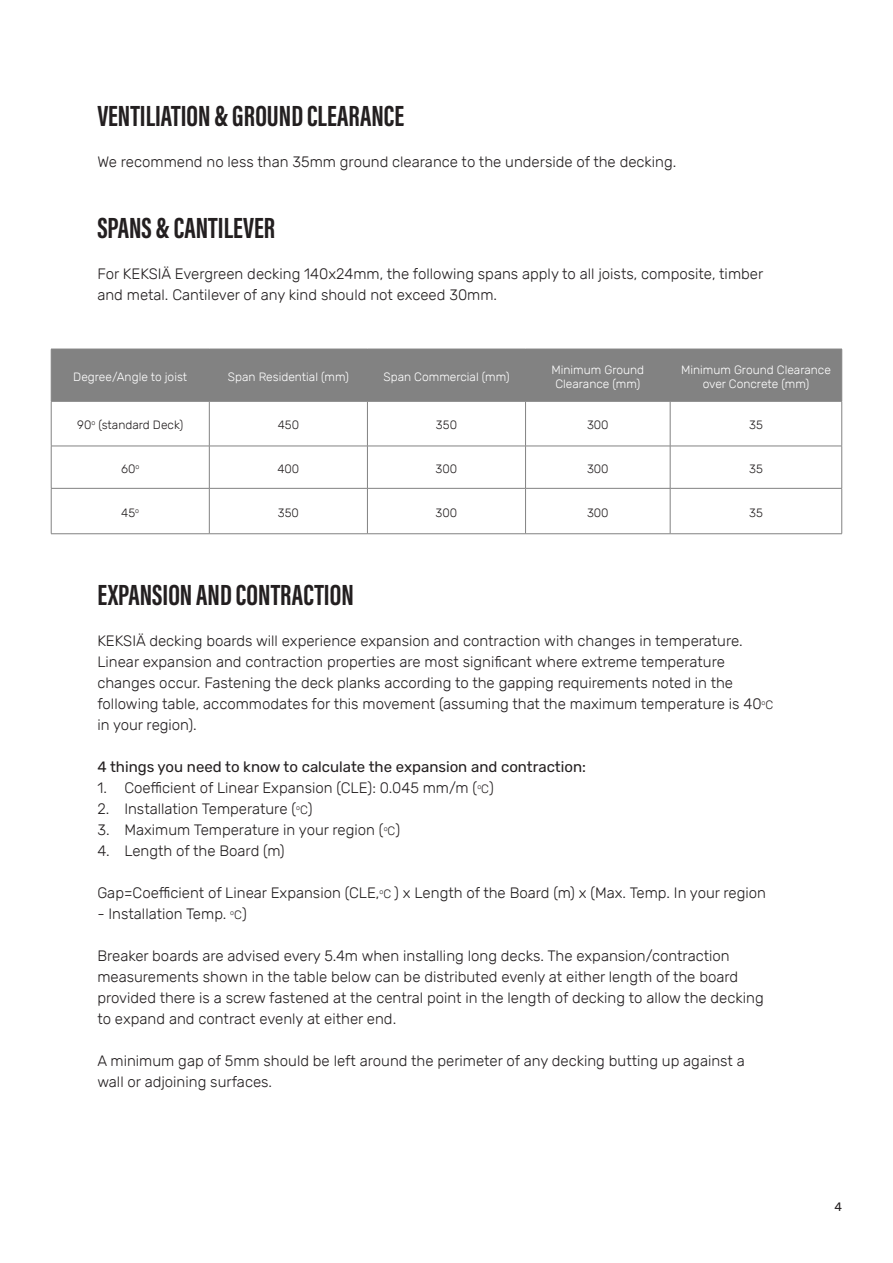
<style>
.page{position:relative;width:893px;height:1263px;background:#fff}
.page>*{position:absolute;margin:0;border:0;box-sizing:border-box;transform-origin:0 0}
.t1{font:30px "Acumin Variable Concept";color:#231f20}
.t2{font:300 15px/21px "Rubik";color:#231f20}
.t3{font:15px "Rubik";color:#231f20}
.t4{font:12.3px "Rubik";color:#231f20}
.t5{font:300 12px "Rubik";color:#fff}
.t6{font:300 12px "Rubik";color:#231f20}
.s1{font-size:12px}
</style>
<div class="page">
<div style="left:52px;top:350px;width:789px;height:51px;background:#828282"></div>
<hr style="left:51px;top:349px;width:158px;height:1px;background:#828282">
<hr style="left:51px;top:349px;width:1px;height:52px;background:#828282">
<hr style="left:209px;top:349px;width:158px;height:1px;background:#828282">
<hr style="left:209px;top:349px;width:1px;height:52px;background:#828282">
<hr style="left:367px;top:349px;width:159px;height:1px;background:#828282">
<hr style="left:367px;top:349px;width:1px;height:52px;background:#828282">
<hr style="left:526px;top:349px;width:144px;height:1px;background:#828282">
<hr style="left:525px;top:349px;width:1px;height:52px;background:#828282">
<hr style="left:670px;top:349px;width:172px;height:1px;background:#828282">
<hr style="left:670px;top:349px;width:1px;height:52px;background:#828282">
<hr style="left:841px;top:349px;width:1px;height:52px;background:#828282">
<hr style="left:51px;top:401px;width:158px;height:1px;background:#828282">
<hr style="left:51px;top:401px;width:1px;height:45px;background:#828282">
<hr style="left:209px;top:401px;width:158px;height:1px;background:#828282">
<hr style="left:209px;top:401px;width:1px;height:45px;background:#828282">
<hr style="left:367px;top:401px;width:159px;height:1px;background:#828282">
<hr style="left:367px;top:401px;width:1px;height:45px;background:#828282">
<hr style="left:526px;top:401px;width:144px;height:1px;background:#828282">
<hr style="left:525px;top:401px;width:1px;height:45px;background:#828282">
<hr style="left:670px;top:401px;width:172px;height:1px;background:#828282">
<hr style="left:670px;top:401px;width:1px;height:45px;background:#828282">
<hr style="left:841px;top:401px;width:1px;height:45px;background:#828282">
<hr style="left:51px;top:446px;width:158px;height:1px;background:#828282">
<hr style="left:51px;top:446px;width:1px;height:42px;background:#828282">
<hr style="left:209px;top:446px;width:158px;height:1px;background:#828282">
<hr style="left:209px;top:446px;width:1px;height:42px;background:#828282">
<hr style="left:367px;top:446px;width:159px;height:1px;background:#828282">
<hr style="left:367px;top:446px;width:1px;height:42px;background:#828282">
<hr style="left:526px;top:446px;width:144px;height:1px;background:#828282">
<hr style="left:525px;top:446px;width:1px;height:42px;background:#828282">
<hr style="left:670px;top:446px;width:172px;height:1px;background:#828282">
<hr style="left:670px;top:446px;width:1px;height:42px;background:#828282">
<hr style="left:841px;top:446px;width:1px;height:42px;background:#828282">
<hr style="left:51px;top:488px;width:158px;height:1px;background:#828282">
<hr style="left:51px;top:488px;width:1px;height:46px;background:#828282">
<hr style="left:209px;top:488px;width:158px;height:1px;background:#828282">
<hr style="left:209px;top:488px;width:1px;height:46px;background:#828282">
<hr style="left:367px;top:488px;width:159px;height:1px;background:#828282">
<hr style="left:367px;top:488px;width:1px;height:46px;background:#828282">
<hr style="left:526px;top:488px;width:144px;height:1px;background:#828282">
<hr style="left:525px;top:488px;width:1px;height:46px;background:#828282">
<hr style="left:670px;top:488px;width:172px;height:1px;background:#828282">
<hr style="left:670px;top:488px;width:1px;height:46px;background:#828282">
<hr style="left:841px;top:488px;width:1px;height:46px;background:#828282">
<hr style="left:51px;top:533px;width:158px;height:1px;background:#828282">
<hr style="left:209px;top:533px;width:158px;height:1px;background:#828282">
<hr style="left:367px;top:533px;width:159px;height:1px;background:#828282">
<hr style="left:526px;top:533px;width:144px;height:1px;background:#828282">
<hr style="left:670px;top:533px;width:172px;height:1px;background:#828282">
<p class="t1" style="left:97px;top:95px;width:308px">VENTILIATION &amp; GROUND CLEARANCE</p>
<p class="t2" style="left:97px;top:152px;width:580px">We recommend no less than 35mm ground clearance to the underside of the decking.</p>
<p class="t1" style="left:97px;top:207px;width:179px">SPANS &amp; CANTILEVER</p>
<p class="t2" style="left:97px;top:264px;width:667px">For KEKSIÄ Evergreen decking 140x24mm, the following spans apply to all joists, composite, timber and metal. Cantilever of any kind should not exceed 30mm.</p>
<p class="t5" style="left:73px;top:370px;width:115px">Degree/Angle to joist</p>
<p class="t5" style="left:228px;top:370px;width:123px">Span Residential (mm)</p>
<p class="t5" style="left:383px;top:370px;width:128px">Span Commercial (mm)</p>
<p class="t5" style="left:551px;top:363px;width:94px">Minimum Ground</p>
<p class="t5" style="left:555px;top:377px;width:86px">Clearance (mm)</p>
<p class="t5" style="left:681px;top:363px;width:151px">Minimum Ground Clearance</p>
<p class="t5" style="left:703px;top:377px;width:108px">over Concrete (mm)</p>
<p class="t6" style="left:77px;top:418px;width:108px">90<sup>o</sup> (standard Deck)</p>
<p class="t6" style="left:278px;top:418px;width:23px">450</p>
<p class="t6" style="left:436px;top:418px;width:23px">350</p>
<p class="t6" style="left:587px;top:418px;width:23px">300</p>
<p class="t6" style="left:749px;top:418px;width:15px">35</p>
<p class="t6" style="left:121px;top:462px;width:20px">60<sup>o</sup></p>
<p class="t6" style="left:277px;top:462px;width:23px">400</p>
<p class="t6" style="left:436px;top:462px;width:23px">300</p>
<p class="t6" style="left:587px;top:462px;width:23px">300</p>
<p class="t6" style="left:749px;top:462px;width:15px">35</p>
<p class="t6" style="left:121px;top:506px;width:19px">45<sup>o</sup></p>
<p class="t6" style="left:278px;top:506px;width:23px">350</p>
<p class="t6" style="left:436px;top:506px;width:23px">300</p>
<p class="t6" style="left:587px;top:506px;width:23px">300</p>
<p class="t6" style="left:749px;top:506px;width:15px">35</p>
<p class="t1" style="left:97px;top:574px;width:258px">EXPANSION AND CONTRACTION</p>
<p class="t2" style="left:97px;top:630px;width:677px">KEKSIÄ decking boards will experience expansion and contraction with changes in temperature.<br>Linear expansion and contraction properties are most significant where extreme temperature changes occur. Fastening the deck planks according to the gapping requirements noted in the following table, accommodates for this movement (assuming that the maximum temperature is 40<sup>o</sup><span class="s1">C </span>in your region).</p>
<p class="t3" style="left:97px;top:758px;width:490px">4 things you need to know to calculate the expansion and contraction:</p>
<p class="t2" style="left:97px;top:777px;width:398px">1. Coefficient of Linear Expansion (CLE): 0.045 mm/m (<sup>o</sup><span class="s1">C</span>)</p>
<p class="t2" style="left:97px;top:798px;width:217px">2. Installation Temperature (<sup>o</sup><span class="s1">C</span>)</p>
<p class="t2" style="left:97px;top:819px;width:304px">3. Maximum Temperature in your region (<sup>o</sup><span class="s1">C</span>)</p>
<p class="t2" style="left:97px;top:840px;width:189px">4. Length of the Board (m)</p>
<p class="t2" style="left:97px;top:882px;width:670px">Gap=Coefficient of Linear Expansion (CLE,<sup>o</sup><span class="s1">C</span> ) x Length of the Board (m) x (Max. Temp. In your region</p>
<p class="t2" style="left:97px;top:903px;width:151px">- Installation Temp. <sup>o</sup><span class="s1">C</span>)</p>
<p class="t2" style="left:97px;top:945px;width:668px">Breaker boards are advised every 5.4m when installing long decks. The expansion/contraction measurements shown in the table below can be distributed evenly at either length of the board provided there is a screw fastened at the central point in the length of decking to allow the decking to expand and contract evenly at either end.</p>
<p class="t2" style="left:97px;top:1050px;width:649px">A minimum gap of 5mm should be left around the perimeter of any decking butting up against a wall or adjoining surfaces.</p>
<p class="t4" style="left:834px;top:1200px;width:9px">4</p>
</div>
